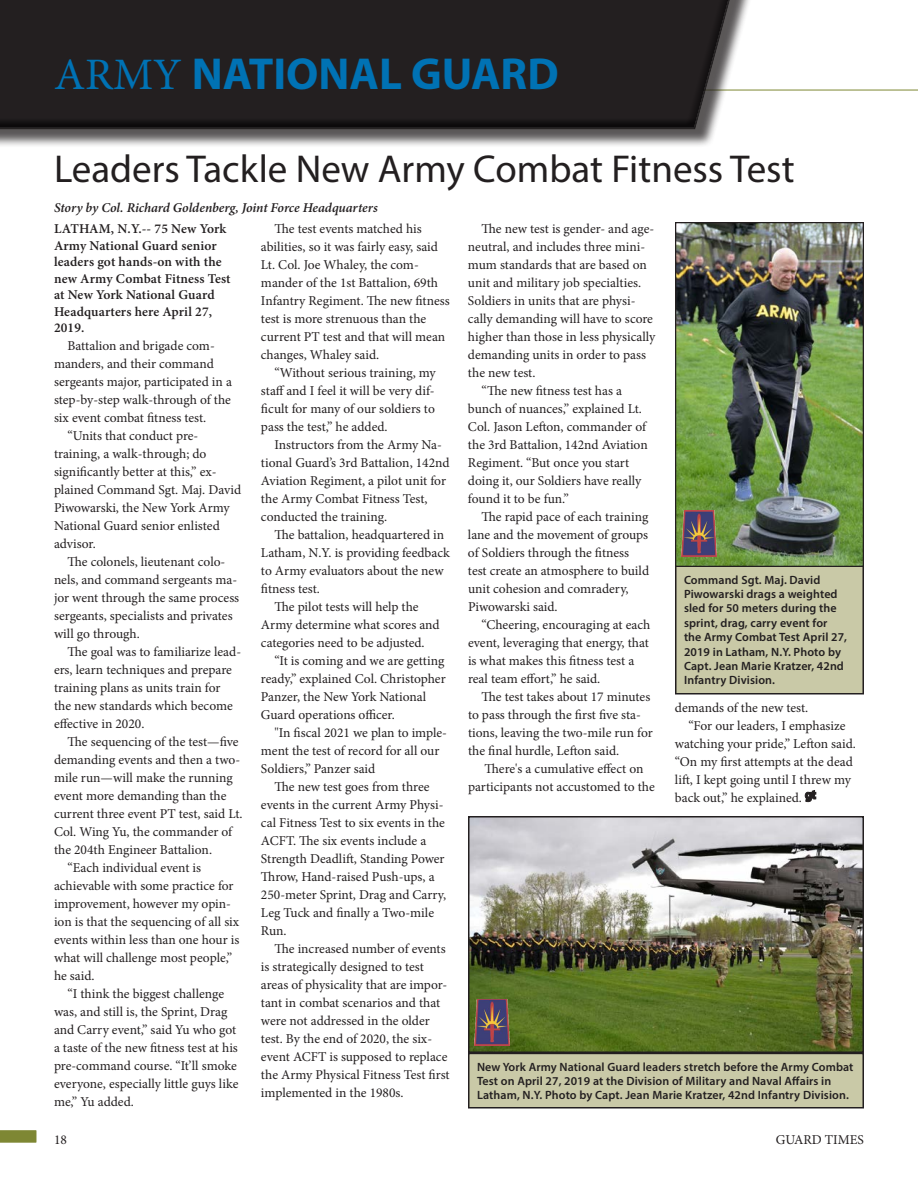
<style>
.page{position:relative;width:918px;height:1188px;background:#fff}
.page>*{position:absolute;margin:0;border:0;box-sizing:border-box;transform-origin:0 0}
.ANG_heading{font:700 45px "Myriad Pro";color:#0072b4}
.section_feature_titl{font:39px "Myriad Pro";color:#231f20}
.body_main{font:13.5px/18px "Minion Pro";color:#231f20}
.article_lead-in{font:600 13.5px/16.5px "Minion Pro";letter-spacing:.01em;color:#231f20}
.body_main-2{font:italic 600 13.5px "Minion Pro";letter-spacing:-.005em;color:#231f20}
.photo_caption{font:600 12px/14.4px "Myriad Pro";letter-spacing:.01em;color:#231f20}
.s1{font-family:"Minion Pro";font-weight:400}
</style>
<div class="page">
<hr style="left:0;top:90px;width:918px;height:1px;background:#7e8733">
<div style="left:0;top:1130px;width:36px;height:12px;background:#7e8733"></div>
<div style="left:0;top:0;width:756px;height:148px;background:#231f20;opacity:.75"></div>
<svg style="left:0;top:0;width:741px;height:130px;background:#272324"></svg>
<svg style="left:805px;top:790px;width:11px;height:12px"></svg>
<div style="left:676px;top:566px;width:187px;height:128px;background:#c9c9a7"></div>
<div style="left:675px;top:566px;width:189px;height:128px;border:2px solid #231f20"></div>
<img style="left:677px;top:224px;width:185px;height:341px">
<div style="left:675px;top:222px;width:189px;height:345px;border:1px solid #231f20"></div>
<img style="left:471px;top:819px;width:390px;height:231px">
<div style="left:468px;top:816px;width:396px;height:237px;border:2px solid #231f20"></div>
<div style="left:469px;top:1053px;width:394px;height:55px;background:#c9c9a7"></div>
<div style="left:468px;top:1053px;width:396px;height:55px;border:2px solid #231f20"></div>
<img style="left:474px;top:999px;width:36px;height:46px">
<img style="left:681px;top:510px;width:35px;height:46px">
<p class="ANG_heading" style="left:54px;top:45px;width:506px"><span class="s1">ARMY</span> NATIONAL GUARD</p>
<p class="section_feature_titl" style="left:54px;top:144px;width:742px">Leaders Tackle New Army Combat Fitness Test</p>
<p class="body_main-2" style="left:54px;top:198px;width:325px">Story by Col. Richard Goldenberg, Joint Force Headquarters</p>
<p class="article_lead-in" style="left:54px;top:221px;width:178px">LATHAM, N.Y.-- 75 New York<br>Army National Guard senior leaders got hands-on with the new Army Combat Fitness Test at New York National Guard<br>Headquarters here April 27,<br>2019.</p>
<p class="body_main" style="left:54px;top:337px;width:179px;text-indent:14px">Battalion and brigade com&shy;manders, and their command sergeants major, participated in a step-by-step walk-through of the six event combat fitness test.</p>
<p class="body_main" style="left:54px;top:427px;width:189px;text-indent:14px">“Units that conduct pre&shy;training, a walk-through; do significantly better at this,” ex&shy;plained Command Sgt. Maj. David<br>Piwowarski, the New York Army<br>National Guard senior enlisted advisor.</p>
<p class="body_main" style="left:54px;top:553px;width:187px;text-indent:14px">The colonels, lieutenant colo&shy;nels, and command sergeants ma&shy;jor went through the same process sergeants, specialists and privates will go through.</p>
<p class="body_main" style="left:54px;top:643px;width:189px;text-indent:14px">The goal was to familiarize lead&shy;ers, learn techniques and prepare training plans as units train for<br>the new standards which become effective in 2020.</p>
<p class="body_main" style="left:54px;top:733px;width:190px;text-indent:14px">The sequencing of the test—five demanding events and then a two&shy;mile run—will make the running event more demanding than the current three event PT test, said Lt.<br>Col. Wing Yu, the commander of the 204th Engineer Battalion.</p>
<p class="body_main" style="left:54px;top:859px;width:187px;text-indent:14px">“Each individual event is achievable with some practice for improvement, however my opin&shy;ion is that the sequencing of all six events within less than one hour is what will challenge most people,” he said.</p>
<p class="body_main" style="left:54px;top:985px;width:186px;text-indent:14px">“I think the biggest challenge was, and still is, the Sprint, Drag and Carry event,” said Yu who got a taste of the new fitness test at his pre-command course. “It’ll smoke everyone, especially little guys like me,” Yu added.</p>
<p class="body_main" style="left:261px;top:220px;width:190px;text-indent:14px">The test events matched his abilities, so it was fairly easy, said<br>Lt. Col. Joe Whaley, the com&shy;mander of the 1st Battalion, 69th<br>Infantry Regiment. The new fitness test is more strenuous than the current PT test and that will mean changes, Whaley said.</p>
<p class="body_main" style="left:261px;top:364px;width:176px;text-align:justify;text-indent:14px">“Without serious training, my staff and I feel it will be very dif&shy;ficult for many of our soldiers to pass the test,” he added.</p>
<p class="body_main" style="left:261px;top:436px;width:190px;text-indent:14px">Instructors from the Army Na&shy;tional Guard’s 3rd Battalion, 142nd<br>Aviation Regiment, a pilot unit for the Army Combat Fitness Test, conducted the training.</p>
<p class="body_main" style="left:261px;top:526px;width:190px;text-indent:14px">The battalion, headquartered in<br>Latham, N.Y. is providing feedback to Army evaluators about the new fitness test.</p>
<p class="body_main" style="left:261px;top:598px;width:180px;text-indent:14px">The pilot tests will help the<br>Army determine what scores and categories need to be adjusted.</p>
<p class="body_main" style="left:261px;top:652px;width:186px;text-indent:14px">“It is coming and we are getting ready,” explained Col. Christopher<br>Panzer, the New York National<br>Guard operations officer.</p>
<p class="body_main" style="left:261px;top:724px;width:188px;text-indent:14px">"In fiscal 2021 we plan to imple&shy;ment the test of record for all our<br>Soldiers,” Panzer said</p>
<p class="body_main" style="left:261px;top:778px;width:187px;text-indent:14px">The new test goes from three events in the current Army Physi&shy;cal Fitness Test to six events in the<br>ACFT. The six events include a<br>Strength Deadlift, Standing Power<br>Throw, Hand-raised Push-ups, a<br>250-meter Sprint, Drag and Carry,<br>Leg Tuck and finally a Two-mile<br>Run.</p>
<p class="body_main" style="left:261px;top:940px;width:190px;text-indent:14px">The increased number of events is strategically designed to test areas of physicality that are impor&shy;tant in combat scenarios and that were not addressed in the older test. By the end of 2020, the six&shy;event ACFT is supposed to replace the Army Physical Fitness Test first implemented in the 1980s.</p>
<p class="body_main" style="left:468px;top:220px;width:189px;text-indent:14px">The new test is gender- and age&shy;neutral, and includes three mini&shy;mum standards that are based on unit and military job specialties.<br>Soldiers in units that are physi&shy;cally demanding will have to score higher than those in less physically demanding units in order to pass the new test.</p>
<p class="body_main" style="left:468px;top:382px;width:181px;text-indent:14px">“The new fitness test has a bunch of nuances,” explained Lt.<br>Col. Jason Lefton, commander of the 3rd Battalion, 142nd Aviation<br>Regiment. “But once you start doing it, our Soldiers have really found it to be fun.”</p>
<p class="body_main" style="left:468px;top:507px;width:183px;text-indent:14px">The rapid pace of each training lane and the movement of groups of Soldiers through the fitness test create an atmosphere to build unit cohesion and comradery,<br>Piwowarski said.</p>
<p class="body_main" style="left:468px;top:616px;width:184px;text-indent:14px">“Cheering, encouraging at each event, leveraging that energy, that is what makes this fitness test a real team effort,” he said.</p>
<p class="body_main" style="left:468px;top:688px;width:186px;text-indent:14px">The test takes about 17 minutes to pass through the first five sta&shy;tions, leaving the two-mile run for the final hurdle, Lefton said.</p>
<p class="body_main" style="left:468px;top:760px;width:188px;text-align:center">There's a cumulative effect on participants not accustomed to the</p>
<p class="photo_caption" style="left:684px;top:572px;width:165px">Command Sgt. Maj. David<br>Piwowarski drags a weighted sled for 50 meters during the sprint, drag, carry event for the Army Combat Test April 27,<br>2019 in Latham, N.Y. Photo by<br>Capt. Jean Marie Kratzer, 42nd<br>Infantry Division.</p>
<p class="body_main" style="left:675px;top:699px;width:135px">demands of the new test.</p>
<p class="body_main" style="left:675px;top:717px;width:182px;text-indent:14px">“For our leaders, I emphasize watching your pride,” Lefton said. “On my first attempts at the dead lift, I kept going until I threw my back out,” he explained.</p>
<p class="photo_caption" style="left:477px;top:1059px;width:378px">New York Army National Guard leaders stretch before the Army Combat<br>Test on April 27, 2019 at the Division of Military and Naval Affairs in<br>Latham, N.Y. Photo by Capt. Jean Marie Kratzer, 42nd Infantry Division.</p>
<p class="body_main" style="left:54px;top:1130px;width:14px">18</p>
<p class="body_main" style="left:776px;top:1130px;width:90px">GUARD TIMES</p>
</div>
